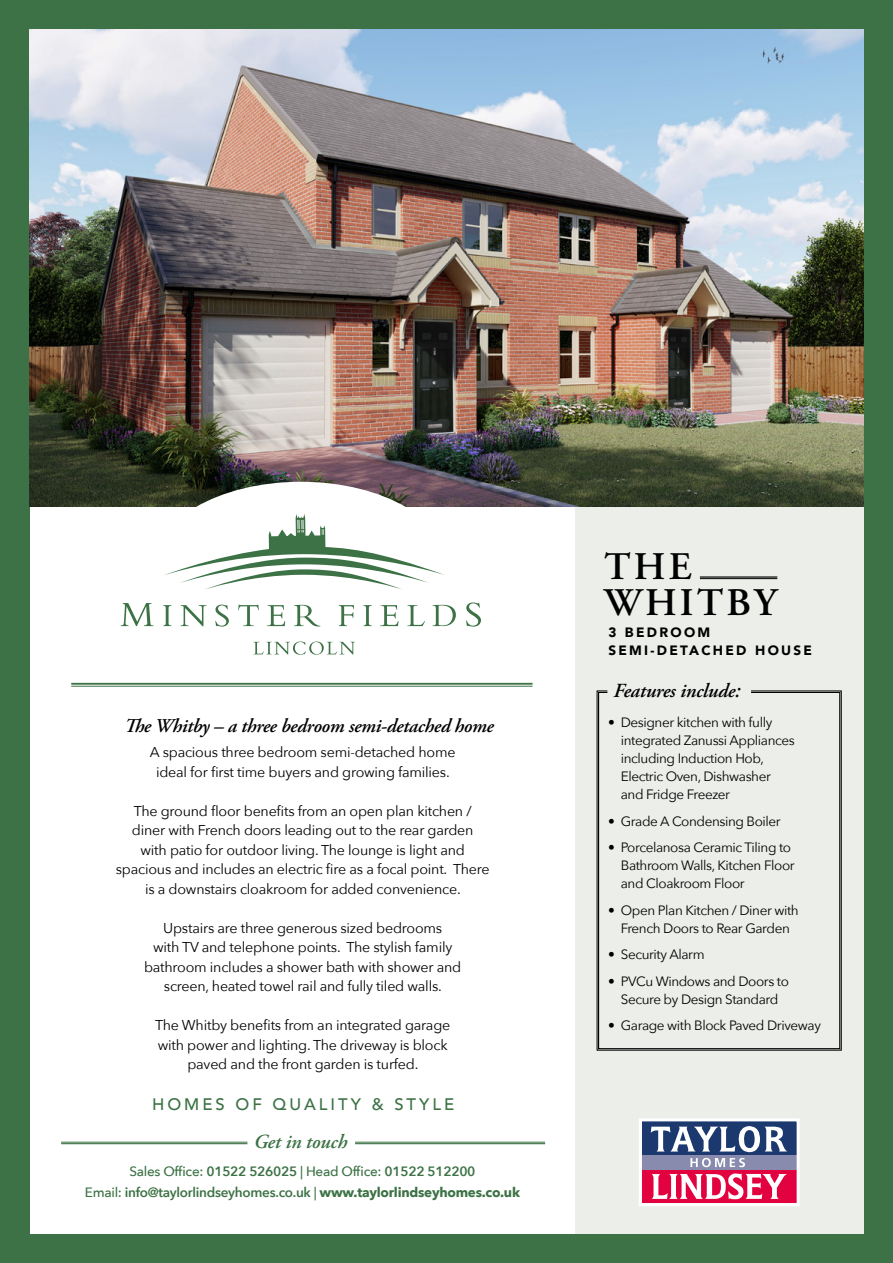
<style>
.page{position:relative;width:893px;height:1263px;background:#3c7245}
.page>*{position:absolute;margin:0;border:0;box-sizing:border-box;transform-origin:0 0}
.t1{font:600 39px/36px "Adobe Garamond Pro";letter-spacing:.08em;color:#000}
.t2{font:italic 600 19.95px "Adobe Garamond Pro";letter-spacing:-.01em;color:#000}
.t3{font:italic 600 19.95px "Adobe Garamond Pro";letter-spacing:-.01em;color:#3c7245}
.t4{font:italic 600 19.5px "Adobe Garamond Pro";letter-spacing:-.015em;color:#000}
.t5{font:500 16.65px "Avenir";letter-spacing:.18em;color:#3c7245}
.t6{font:14.25px/19.5px "Avenir Next";letter-spacing:-.015em;color:#000;text-align:center}
.t7{font:13.5px/18px "Avenir Next";letter-spacing:-.03em;color:#000}
.t8{font:600 13.5px/21px "Avenir Next";letter-spacing:-.02em;color:#3c7245;text-align:center}
.t9{font:900 13.5px/18px "Avenir";letter-spacing:.17em;color:#000}
.s1{font-weight:500}
.s2{font-weight:700}
</style>
<div class="page">
<div style="left:30px;top:507px;width:546px;height:726px;background:#fff"></div>
<img style="left:30px;top:30px;width:833px;height:477px">
<div style="left:575px;top:507px;width:288px;height:726px;background:#eceeea"></div>
<hr style="left:71px;top:683px;width:462px;height:2px;background:#3c7245">
<hr style="left:71px;top:686px;width:462px;height:1px;background:#3c7245">
<svg style="left:639px;top:1118px;width:161px;height:88px;background:#a8789b"></svg>
<hr style="left:700px;top:576px;width:77px;height:2px;background:#000">
<hr style="left:700px;top:578px;width:77px;height:1px;background:#000">
<svg style="left:597px;top:690px;width:245px;height:360px"></svg>
<hr style="left:61px;top:1143px;width:186px;height:1px;background:#3c7245">
<hr style="left:61px;top:1142px;width:186px;height:1px;background:#3c7245">
<hr style="left:355px;top:1143px;width:190px;height:1px;background:#3c7245">
<hr style="left:355px;top:1142px;width:190px;height:1px;background:#3c7245">
<div style="left:152px;top:482px;width:298px;height:173px;background:#fff;border-radius:50%"></div>
<svg style="left:165px;top:514px;width:279px;height:76px"></svg>
<svg style="left:253px;top:641px;width:102px;height:14px"></svg>
<svg style="left:121px;top:603px;width:33px;height:23px"></svg>
<svg style="left:163px;top:605px;width:8px;height:21px"></svg>
<svg style="left:181px;top:605px;width:26px;height:21px"></svg>
<svg style="left:215px;top:605px;width:14px;height:22px"></svg>
<svg style="left:238px;top:605px;width:21px;height:21px"></svg>
<svg style="left:267px;top:605px;width:18px;height:21px"></svg>
<svg style="left:294px;top:605px;width:26px;height:22px"></svg>
<svg style="left:339px;top:605px;width:15px;height:21px"></svg>
<svg style="left:363px;top:605px;width:9px;height:21px"></svg>
<svg style="left:380px;top:605px;width:18px;height:21px"></svg>
<svg style="left:407px;top:605px;width:18px;height:21px"></svg>
<svg style="left:433px;top:605px;width:23px;height:21px"></svg>
<svg style="left:466px;top:602px;width:15px;height:25px"></svg>
<h3 class="t4" style="left:124px;top:714px;width:371px">The Whitby – a three bedroom semi-detached home</h3>
<p class="t6" style="left:150px;top:742px;width:307px">A spacious three bedroom semi-detached home ideal for first time buyers and growing families.</p>
<p class="t6" style="left:116px;top:800px;width:375px">The ground floor benefits from an open plan kitchen / diner with French doors leading out to the rear garden<br>with patio for outdoor living. The lounge is light and spacious and includes an electric fire as a focal point. There is a downstairs cloakroom for added convenience.</p>
<p class="t6" style="left:144px;top:917px;width:319px">Upstairs are three generous sized bedrooms<br>with TV and telephone points. The stylish family bathroom includes a shower bath with shower and screen, heated towel rail and fully tiled walls.</p>
<p class="t6" style="left:155px;top:1015px;width:297px">The Whitby benefits from an integrated garage with power and lighting. The driveway is block paved and the front garden is turfed.</p>
<p class="t5" style="left:152px;top:1089px;width:304px">HOMES OF QUALITY &amp; STYLE</p>
<h2 class="t3" style="left:254px;top:1130px;width:95px">Get in touch</h2>
<p class="t8" style="left:85px;top:1160px;width:437px"><span class="s1">Sales Office:</span> 01522 526025 <span class="s1">| Head Office:</span> 01522 512200<br><span class="s1">Email:</span> info@taylorlindseyhomes.co.uk <span class="s1">|</span> <span class="s2">www.taylorlindseyhomes.co.uk</span></p>
<h1 class="t1" style="left:604px;top:549px;width:175px">THE<br>WHITBY</h1>
<p class="t9" style="left:608px;top:623px;width:205px">3 BEDROOM<br>SEMI-DETACHED HOUSE</p>
<h2 class="t2" style="left:613px;top:679px;width:128px">Features include:</h2>
<p class="t7" style="left:621px;top:713px;width:176px;text-indent:-13px">• Designer kitchen with fully integrated Zanussi Appliances including Induction Hob,<br>Electric Oven, Dishwasher and Fridge Freezer</p>
<p class="t7" style="left:608px;top:812px;width:174px">• Grade A Condensing Boiler</p>
<p class="t7" style="left:621px;top:838px;width:175px;text-indent:-13px">• Porcelanosa Ceramic Tiling to<br>Bathroom Walls, Kitchen Floor and Cloakroom Floor</p>
<p class="t7" style="left:608px;top:901px;width:192px;text-align:center">• Open Plan Kitchen / Diner with<br>French Doors to Rear Garden</p>
<p class="t7" style="left:608px;top:945px;width:98px">• Security Alarm</p>
<p class="t7" style="left:608px;top:972px;width:183px;text-align:center">• PVCu Windows and Doors to<br>Secure by Design Standard</p>
<p class="t7" style="left:608px;top:1016px;width:214px">• Garage with Block Paved Driveway</p>
</div>
